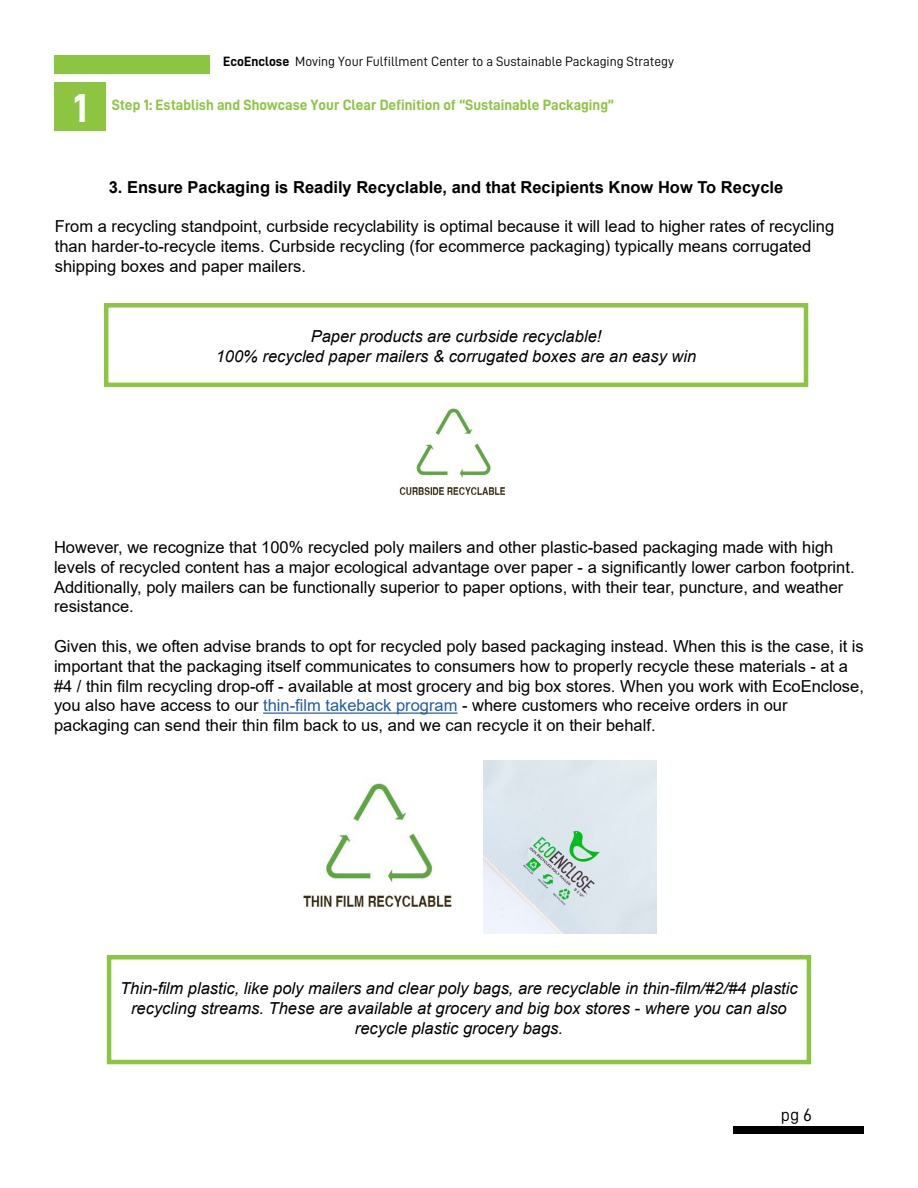
<style>
.page{position:relative;width:918px;height:1188px;background:#fff}
.page>*{position:absolute;margin:0;border:0;box-sizing:border-box;transform-origin:0 0}
.t1{font:40.5px "D DIN Bold";color:#fff}
.t2{font:18px "D DIN";color:#000}
.t3{font:16.5px/19.8px "Arial";color:#000}
.t4{font:italic 16.5px/19.8px "Arial";color:#000;text-align:center}
.t5{font:700 16.5px "Arial";color:#000}
.t6{font:15px "D DIN Bold";color:#8cc541}
.t7{font:13.5px "D DIN";color:#000}
.s1{font-family:"D DIN Bold"}
.s2{color:#215e9e}
</style>
<div class="page">
<div style="left:55px;top:55px;width:155px;height:19px;background:#8cc541"></div>
<div style="left:734px;top:1127px;width:130px;height:7px;background:#000"></div>
<div style="left:54px;top:83px;width:52px;height:48px;background:#8dc541"></div>
<hr style="left:263px;top:713px;width:195px;height:1px;background:#215e9e">
<div style="left:107px;top:955px;width:704px;height:109px;border:4px solid #8cc541"></div>
<div style="left:104px;top:303px;width:704px;height:84px;border:4px solid #8cc541"></div>
<img style="left:302px;top:783px;width:151px;height:125px">
<img style="left:399px;top:408px;width:107px;height:88px">
<img style="left:483px;top:761px;width:173px;height:172px">
<h1 class="t1" style="left:74px;top:86px;width:16px">1</h1>
<p class="t7" style="left:223px;top:54px;width:452px"><span class="s1">EcoEnclose</span> Moving Your Fulfillment Center to a Sustainable Packaging Strategy</p>
<p class="t6" style="left:112px;top:96px;width:504px">Step 1: Establish and Showcase Your Clear Definition of “Sustainable Packaging”</p>
<p class="t5" style="left:109px;top:175px;width:676px">3. Ensure Packaging is Readily Recyclable, and that Recipients Know How To Recycle</p>
<p class="t3" style="left:55px;top:216px;width:781px">From a recycling standpoint, curbside recyclability is optimal because it will lead to higher rates of recycling than harder-to-recycle items. Curbside recycling (for ecommerce packaging) typically means corrugated shipping boxes and paper mailers.</p>
<p class="t4" style="left:216px;top:327px;width:482px">Paper products are curbside recyclable!<br>100% recycled paper mailers &amp; corrugated boxes are an easy win</p>
<p class="t3" style="left:54px;top:537px;width:802px">However, we recognize that 100% recycled poly mailers and other plastic-based packaging made with high levels of recycled content has a major ecological advantage over paper - a significantly lower carbon footprint.<br>Additionally, poly mailers can be functionally superior to paper options, with their tear, puncture, and weather resistance.</p>
<p class="t3" style="left:54px;top:636px;width:811px">Given this, we often advise brands to opt for recycled poly based packaging instead. When this is the case, it is important that the packaging itself communicates to consumers how to properly recycle these materials - at a #4 / thin film recycling drop-off - available at most grocery and big box stores. When you work with EcoEnclose, you also have access to our <span class="s2">thin-film takeback program</span> - where customers who receive orders in our packaging can send their thin film back to us, and we can recycle it on their behalf.</p>
<p class="t4" style="left:120px;top:979px;width:679px">Thin-film plastic, like poly mailers and clear poly bags, are recyclable in thin-film/#2/#4 plastic recycling streams. These are available at grocery and big box stores - where you can also recycle plastic grocery bags.</p>
<p class="t2" style="left:781px;top:1104px;width:33px">pg 6</p>
</div>
